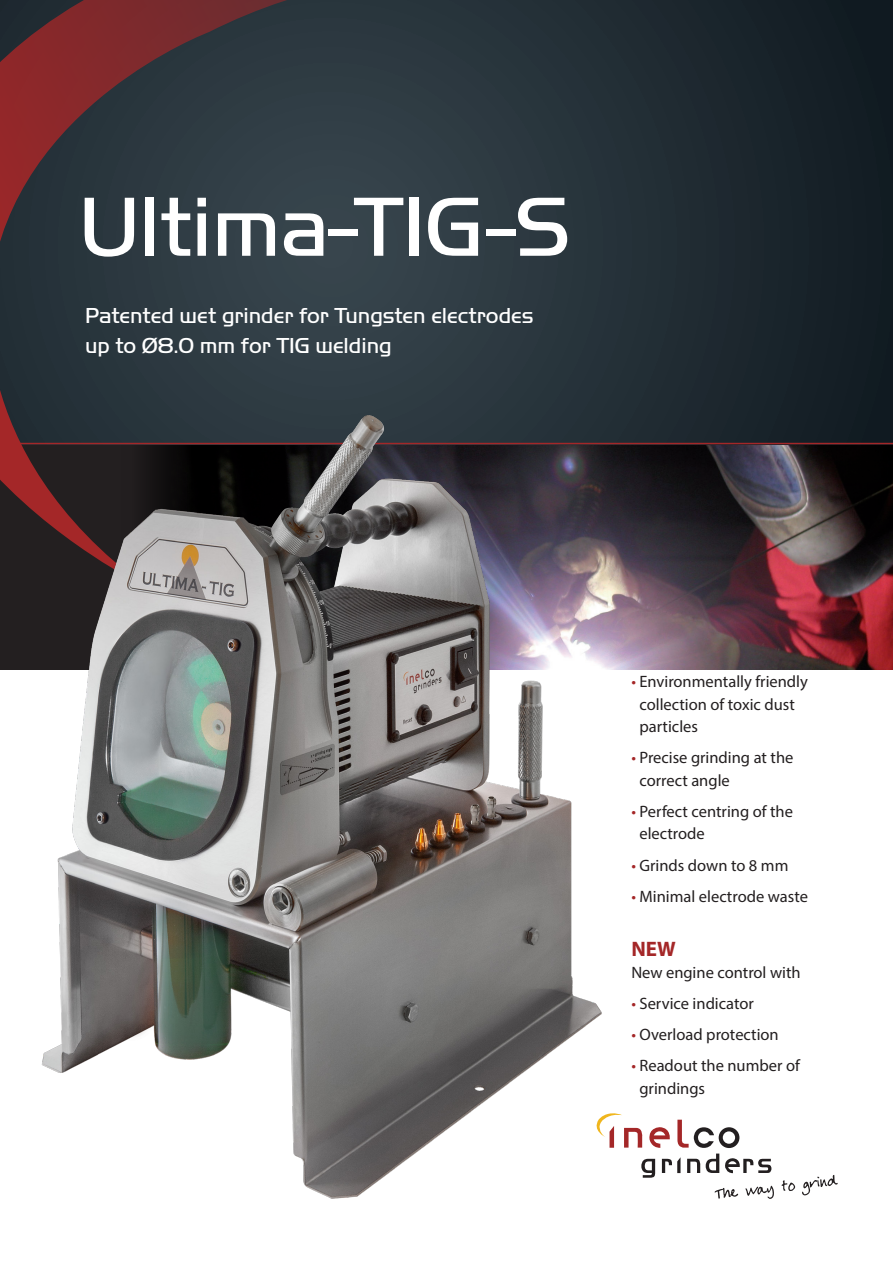
<style>
.page{position:relative;width:893px;height:1263px;background:#fff}
.page>*{position:absolute;margin:0;border:0;box-sizing:border-box;transform-origin:0 0}
.t1{font:300 87px "Handel Got D";color:#fff}
.t2{font:300 22.5px/30px "Handel Got D";color:#fff}
.Brød_kopi{font:700 21px "Myriad Pro";color:#a42728}
.Brød_kopi-2{font:16.5px/22.5px "Myriad Pro";color:#231f20}
.s1{color:#a42728}
</style>
<div class="page">
<img style="left:678px;top:444px;width:215px;height:226px">
<div style="left:0;top:0;width:893px;height:444px;background:#19242b"></div>
<svg style="left:678px;top:1119px;width:93px;height:55px"></svg>
<svg style="left:714px;top:1188px;width:24px;height:11px"></svg>
<svg style="left:745px;top:1185px;width:29px;height:14px"></svg>
<svg style="left:781px;top:1180px;width:14px;height:11px"></svg>
<svg style="left:802px;top:1175px;width:36px;height:20px"></svg>
<hr style="left:0;top:443px;width:893px;height:1px;background:#a42728">
<svg style="left:0;top:0;width:631px;height:357px;fill:#2d3840"></svg>
<img style="left:0;top:357px;width:678px;height:842px">
<p class="t1" style="left:79px;top:178px;width:493px">Ultima-TIG-S</p>
<p class="t2" style="left:85px;top:301px;width:450px">Patented wet grinder for Tungsten electrodes up to Ø8.0 mm for TIG welding</p>
<p class="Brød_kopi-2" style="left:639px;top:670px;width:170px;text-indent:-8px"><span class="s1">•</span> Environmentally friendly collection of toxic dust particles</p>
<p class="Brød_kopi-2" style="left:639px;top:746px;width:155px;text-indent:-8px"><span class="s1">•</span> Precise grinding at the correct angle</p>
<p class="Brød_kopi-2" style="left:639px;top:800px;width:155px;text-indent:-8px"><span class="s1">•</span> Perfect centring of the electrode</p>
<p class="Brød_kopi-2" style="left:631px;top:853px;width:159px"><span class="s1">•</span> Grinds down to 8 mm</p>
<p class="Brød_kopi-2" style="left:631px;top:884px;width:178px"><span class="s1">•</span> Minimal electrode waste</p>
<p class="Brød_kopi" style="left:631px;top:935px;width:46px">NEW</p>
<p class="Brød_kopi-2" style="left:631px;top:961px;width:171px">New engine control with</p>
<p class="Brød_kopi-2" style="left:631px;top:992px;width:124px"><span class="s1">•</span> Service indicator</p>
<p class="Brød_kopi-2" style="left:631px;top:1023px;width:149px"><span class="s1">•</span> Overload protection</p>
<p class="Brød_kopi-2" style="left:639px;top:1054px;width:162px;text-indent:-8px"><span class="s1">•</span> Readout the number of grindings</p>
</div>
